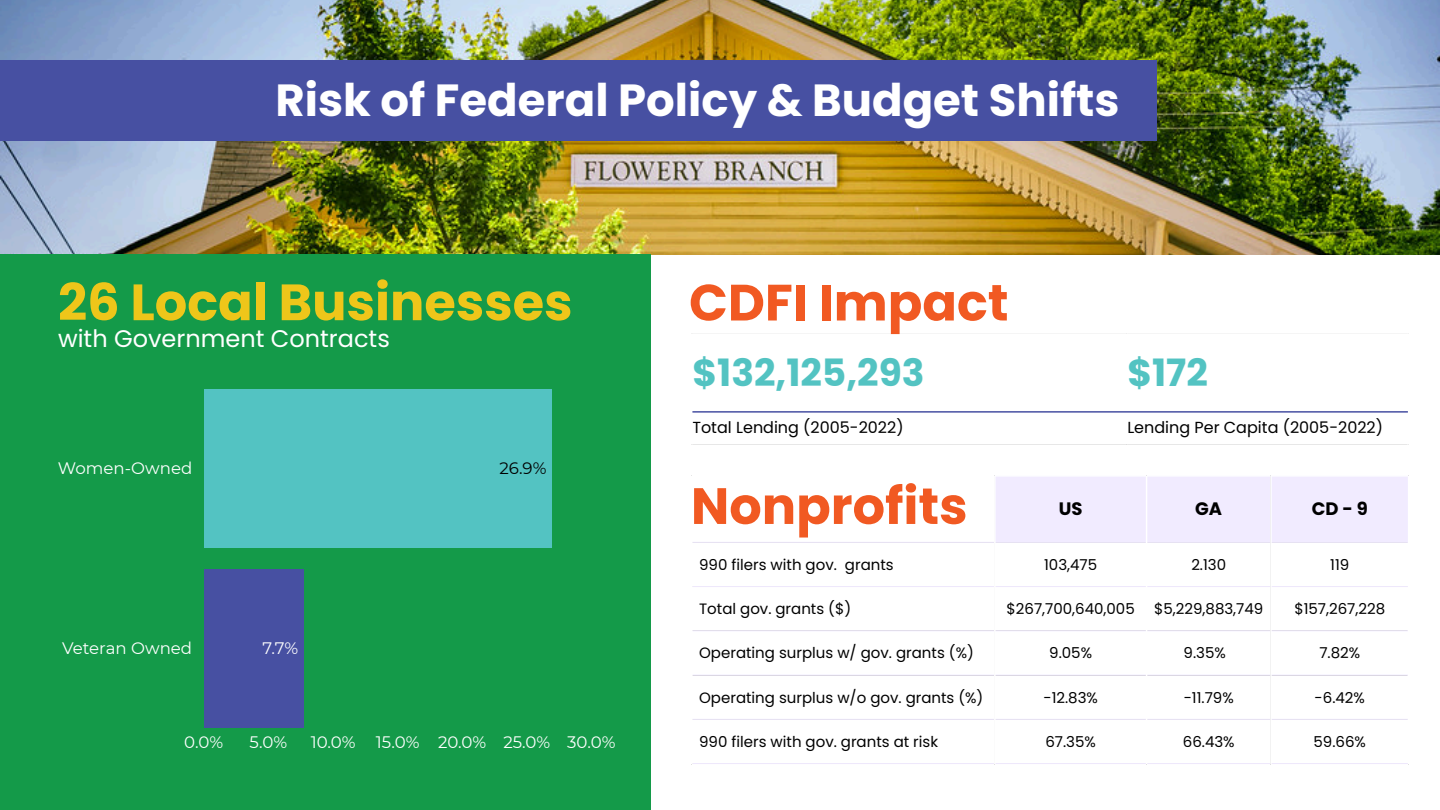
<style>
.page{position:relative;width:1440px;height:810px;background:#fff}
.page>*{position:absolute;margin:0;border:0;box-sizing:border-box;transform-origin:0 0}
.t1{font:700 51px "Poppins";color:#f15922}
.t2{font:700 51px "Poppins";color:#eec61a}
.t3{font:700 45px "Poppins";color:#fff}
.t4{font:700 37.6px "Poppins";color:#53c3c2}
.t5{font:24px "Poppins";color:#fff}
.t6{font:700 18px "Poppins";color:#000}
.t7{font:16.6px "Montserrat";color:#fff}
.t8{font:16.6px "Montserrat";color:#000}
.t9{font:16px "Poppins";color:#000}
.t10{font:15px "Poppins";color:#000}
</style>
<div class="page">
<img style="left:0;top:0;width:1440px;height:254px">
<div style="left:0;top:254px;width:650px;height:556px;background:#149a49"></div>
<hr style="left:692px;top:411px;width:716px;height:2px;background:#4750a2">
<div style="left:996px;top:477px;width:412px;height:65px;background:#f1ebff"></div>
<hr style="left:692px;top:542px;width:716px;height:1px;background:#f1ebff">
<hr style="left:692px;top:586px;width:716px;height:1px;background:#f1ebff">
<hr style="left:692px;top:630px;width:716px;height:1px;background:#f1ebff">
<hr style="left:692px;top:675px;width:716px;height:1px;background:#f1ebff">
<hr style="left:692px;top:719px;width:716px;height:1px;background:#f1ebff">
<hr style="left:692px;top:763px;width:716px;height:1px;background:#f1ebff">
<hr style="left:994px;top:476px;width:2px;height:288px;background:#fff">
<hr style="left:1146px;top:476px;width:1px;height:288px;background:#fff">
<hr style="left:1270px;top:476px;width:2px;height:288px;background:#fff">
<div style="left:204px;top:389px;width:347px;height:158px;background:#53c3c2"></div>
<div style="left:204px;top:569px;width:99px;height:158px;background:#4750a2"></div>
<div style="left:0;top:60px;width:1157px;height:81px;background:#4750a2"></div>
<p class="t3" style="left:276px;top:69px;width:846px">Risk of Federal Policy &amp; Budget Shifts</p>
<p class="t2" style="left:58px;top:267px;width:516px">26 Local Businesses</p>
<p class="t5" style="left:58px;top:322px;width:333px">with Government Contracts</p>
<p class="t7" style="left:58px;top:458px;width:136px">Women-Owned</p>
<p class="t7" style="left:62px;top:638px;width:132px">Veteran Owned</p>
<p class="t7" style="left:263px;top:638px;width:37px">7.7%</p>
<p class="t8" style="left:499px;top:458px;width:49px">26.9%</p>
<p class="t1" style="left:689px;top:267px;width:321px">CDFI Impact</p>
<p class="t4" style="left:692px;top:346px;width:234px">$132,125,293</p>
<p class="t4" style="left:1127px;top:346px;width:82px">$172</p>
<p class="t9" style="left:692px;top:416px;width:213px">Total Lending (2005-2022)</p>
<p class="t9" style="left:1127px;top:416px;width:257px">Lending Per Capita (2005-2022)</p>
<p class="t1" style="left:691px;top:470px;width:278px">Nonprofits</p>
<p class="t6" style="left:1059px;top:496px;width:25px">US</p>
<p class="t6" style="left:1195px;top:496px;width:28px">GA</p>
<h1 class="t6" style="left:1312px;top:496px;width:57px">CD-9</h1>
<p class="t10" style="left:699px;top:554px;width:196px">990 filers with gov. grants</p>
<p class="t10" style="left:1044px;top:554px;width:55px">103,475</p>
<p class="t10" style="left:1191px;top:554px;width:36px">2.130</p>
<p class="t10" style="left:1330px;top:554px;width:21px">119</p>
<p class="t10" style="left:699px;top:598px;width:154px">Total gov. grants ($)</p>
<p class="t10" style="left:1007px;top:598px;width:130px">$267,700,640,005</p>
<p class="t10" style="left:1154px;top:598px;width:111px">$5,229,883,749</p>
<p class="t10" style="left:1294px;top:598px;width:92px">$157,267,228</p>
<p class="t10" style="left:699px;top:643px;width:276px">Operating surplus w/ gov. grants (%)</p>
<p class="t10" style="left:1049px;top:643px;width:44px">9.05%</p>
<p class="t10" style="left:1184px;top:643px;width:44px">9.35%</p>
<p class="t10" style="left:1319px;top:643px;width:42px">7.82%</p>
<p class="t10" style="left:699px;top:687px;width:286px">Operating surplus w/o gov. grants (%)</p>
<p class="t10" style="left:1043px;top:687px;width:56px">-12.83%</p>
<p class="t10" style="left:1184px;top:687px;width:52px">-11.79%</p>
<p class="t10" style="left:1315px;top:687px;width:52px">-6.42%</p>
<p class="t7" style="left:184px;top:732px;width:40px">0.0%</p>
<p class="t7" style="left:250px;top:732px;width:39px">5.0%</p>
<p class="t7" style="left:311px;top:732px;width:306px">10.0% 15.0% 20.0% 25.0% 30.0%</p>
<p class="t10" style="left:699px;top:731px;width:240px">990 filers with gov. grants at risk</p>
<p class="t10" style="left:1045px;top:731px;width:52px">67.35%</p>
<p class="t10" style="left:1183px;top:731px;width:53px">66.43%</p>
<p class="t10" style="left:1314px;top:731px;width:54px">59.66%</p>
</div>
